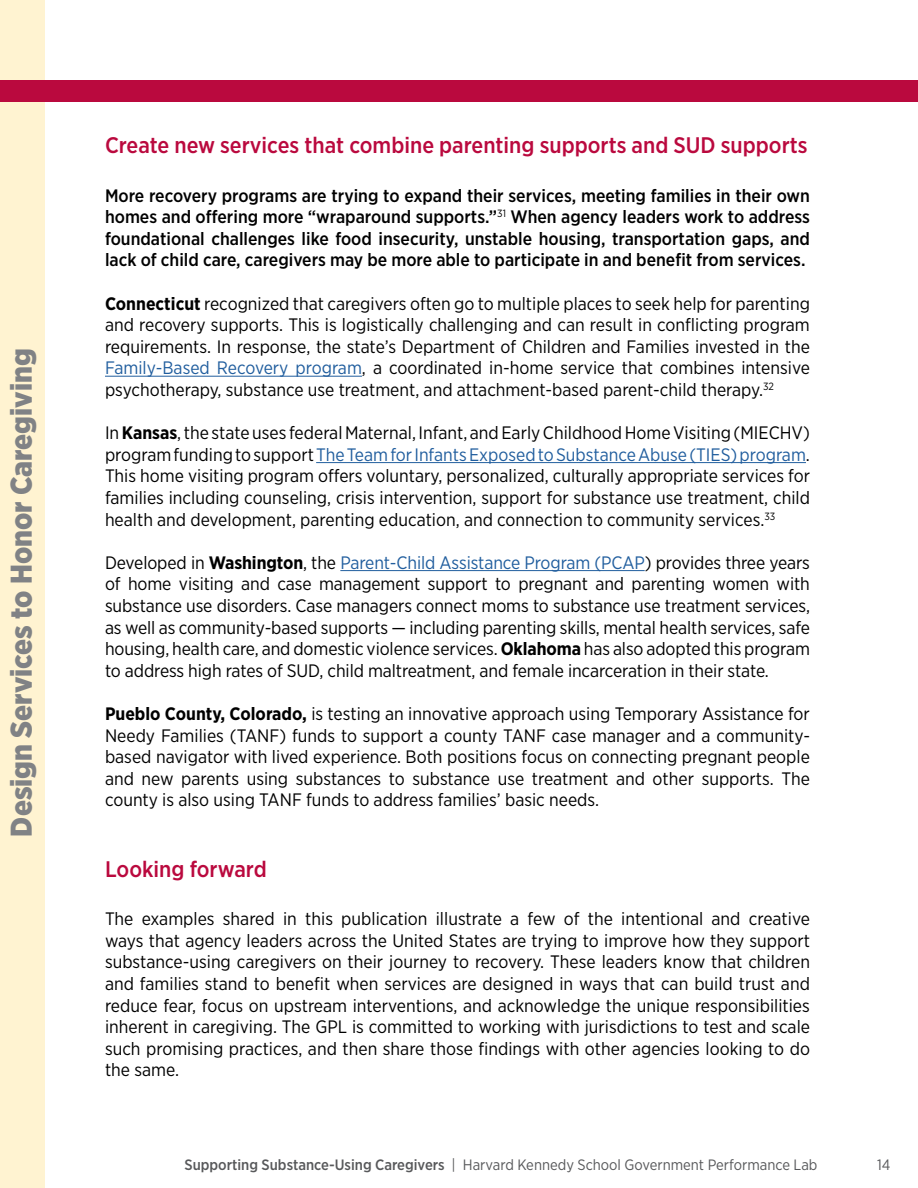
<style>
.page{position:relative;width:918px;height:1188px;background:#fff}
.page>*{position:absolute;margin:0;border:0;box-sizing:border-box;transform-origin:0 0}
.Side_solution_title{font:900 30px "Gotham Narrow";color:#808285}
.Subheader{font:500 22.5px "Gotham Narrow";color:#ba093e}
.Body{font:18px/21.6px "Gotham Narrow";color:#000;text-align:justify}
.Body-2{font:500 18px/21.6px "Gotham Narrow";color:#000;text-align:justify}
.t1{font:15px "Gotham Narrow";color:#58595b}
.s1{font-weight:700}
.s2{color:#215e9e}
.s3{font-weight:500}
</style>
<div class="page">
<div style="left:0;top:0;width:44px;height:1188px;background:#fff3d1"></div>
<hr style="left:105px;top:376px;width:257px;height:1px;background:#215e9e">
<hr style="left:316px;top:462px;width:490px;height:1px;background:#215e9e">
<hr style="left:340px;top:570px;width:305px;height:1px;background:#215e9e">
<div style="left:0;top:81px;width:918px;height:21px;background:#ba093e"></div>
<h2 class="Side_solution_title" style="left:1px;top:837px;width:490px;rotate:-90deg">Design Services to Honor Caregiving</h2>
<h2 class="Subheader" style="left:105px;top:131px;width:704px">Create new services that combine parenting supports and SUD supports</h2>
<p class="Body-2" style="left:105px;top:184px;width:707px">More recovery programs are trying to expand their services, meeting families in their own homes and offering more “wraparound supports.”<sup>31</sup> When agency leaders work to address foundational challenges like food insecurity, unstable housing, transportation gaps, and lack of child care, caregivers may be more able to participate in and benefit from services.</p>
<p class="Body" style="left:105px;top:292px;width:707px"><span class="s1">Connecticut</span> recognized that caregivers often go to multiple places to seek help for parenting and recovery supports. This is logistically challenging and can result in conflicting program requirements. In response, the state’s Department of Children and Families invested in the <span class="s2">Family-Based Recovery program</span>, a coordinated in-home service that combines intensive psychotherapy, substance use treatment, and attachment-based parent-child therapy.<sup>32</sup></p>
<p class="Body" style="left:105px;top:422px;width:707px">In <span class="s1">Kansas</span>, the state uses federal Maternal, Infant, and Early Childhood Home Visiting (MIECHV) program funding to support <span class="s2">The Team for Infants Exposed to Substance Abuse (TIES) program</span>.<br>This home visiting program offers voluntary, personalized, culturally appropriate services for families including counseling, crisis intervention, support for substance use treatment, child health and development, parenting education, and connection to community services.<sup>33</sup></p>
<p class="Body" style="left:105px;top:551px;width:707px">Developed in <span class="s1">Washington</span>, the <span class="s2">Parent-Child Assistance Program (PCAP</span>) provides three years of home visiting and case management support to pregnant and parenting women with substance use disorders. Case managers connect moms to substance use treatment services, as well as community-based supports — including parenting skills, mental health services, safe housing, health care, and domestic violence services. <span class="s1">Oklahoma</span> has also adopted this program to address high rates of SUD, child maltreatment, and female incarceration in their state.</p>
<p class="Body" style="left:105px;top:703px;width:707px"><span class="s1">Pueblo County, Colorado,</span> is testing an innovative approach using Temporary Assistance for Needy Families (TANF) funds to support a county TANF case manager and a community&shy;based navigator with lived experience. Both positions focus on connecting pregnant people and new parents using substances to substance use treatment and other supports. The county is also using TANF funds to address families’ basic needs.</p>
<h2 class="Subheader" style="left:105px;top:854px;width:163px">Looking forward</h2>
<p class="Body" style="left:105px;top:908px;width:707px">The examples shared in this publication illustrate a few of the intentional and creative ways that agency leaders across the United States are trying to improve how they support substance-using caregivers on their journey to recovery. These leaders know that children and families stand to benefit when services are designed in ways that can build trust and reduce fear, focus on upstream interventions, and acknowledge the unique responsibilities inherent in caregiving. The GPL is committed to working with jurisdictions to test and scale such promising practices, and then share those findings with other agencies looking to do the same.</p>
<p class="t1" style="left:184px;top:1155px;width:635px"><span class="s3">Supporting Substance-Using Caregivers</span> | Harvard Kennedy School Government Performance Lab</p>
<p class="t1" style="left:877px;top:1155px;width:15px">14</p>
</div>
